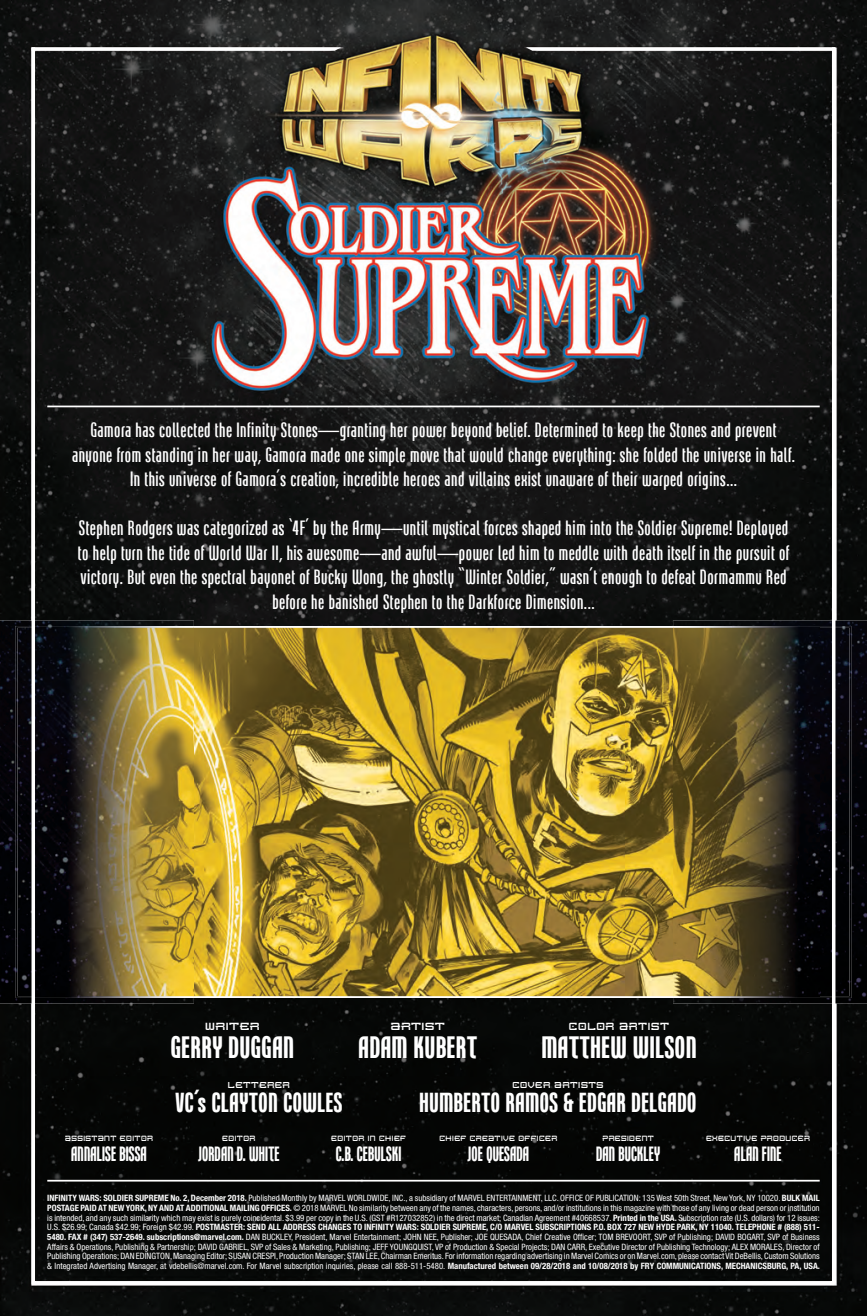
<style>
.page{position:relative;width:867px;height:1316px;background:#fff}
.page>*{position:absolute;margin:0;border:0;box-sizing:border-box;transform-origin:0 0}
.t1{font:700 31.5px "Freytag Com";letter-spacing:.025em;color:#fff}
.t2{font:700 28px "Freytag Com";letter-spacing:.025em;color:#fff}
.t3{font:21px/24.5px "Freytag Com";letter-spacing:.025em;color:#fff;text-align:center}
.t4{font:700 21px "Freytag Com";letter-spacing:.01em;color:#fff;scale:.9 1}
.t5{font:10.5px "Spacera Com";letter-spacing:.05em;color:#fff}
.t6{font:10.5px "Spacera Com";letter-spacing:.075em;color:#fff;scale:.9 1}
.t7{font:condensed 8.75px/9.6px "Helvetica Neue LT Pro";color:#fff;text-align:justify}
.t8{font:8.75px "Spacera Com";letter-spacing:.075em;color:#fff;scale:.9 1}
.t9{font:7.7px "Spacera Com";letter-spacing:.075em;color:#fff;scale:.82 1}
.s1{font-weight:700}
</style>
<div class="page">
<img style="left:0;top:0;width:866px;height:1315px">
<hr style="left:47px;top:1179px;width:772px;height:2px;background:#fff">
<svg style="left:194px;top:626px;width:479px;height:371px"></svg>
<img style="left:673px;top:620px;width:193px;height:383px">
<img style="left:673px;top:626px;width:177px;height:371px">
<img style="left:0;top:620px;width:194px;height:383px">
<img style="left:16px;top:626px;width:178px;height:371px">
<svg style="left:526px;top:47px;width:309px;height:4px"></svg>
<svg style="left:32px;top:47px;width:309px;height:4px"></svg>
<hr style="left:47px;top:405px;width:772px;height:2px;background:#fff">
<p class="t3" style="left:72px;top:417px;width:724px">Gamora has collected the Infinity Stones—granting her power beyond belief. Determined to keep the Stones and prevent anyone from standing in her way, Gamora made one simple move that would change everything: she folded the universe in half.<br>In this universe of Gamora’s creation, incredible heroes and villains exist unaware of their warped origins...</p>
<p class="t3" style="left:78px;top:515px;width:712px">Stephen Rodgers was categorized as ‘4F’ by the Army—until mystical forces shaped him into the Soldier Supreme! Deployed to help turn the tide of World War II, his awesome—and awful—power led him to meddle with death itself in the pursuit of victory. But even the spectral bayonet of Bucky Wong, the ghostly “Winter Soldier,” wasn’t enough to defeat Dormammu Red before he banished Stephen to the Darkforce Dimension...</p>
<p class="t5" style="left:205px;top:1020px;width:56px">WRITER</p>
<h1 class="t1" style="left:171px;top:1029px;width:125px">GERRY DUGGAN</h1>
<p class="t8" style="left:228px;top:1079px;width:70px">LETTERER</p>
<h2 class="t2" style="left:175px;top:1087px;width:168px">VC’s CLAYTON COWLES</h2>
<p class="t5" style="left:390px;top:1020px;width:55px">ARTIST</p>
<h1 class="t1" style="left:358px;top:1029px;width:120px">ADAM KUBERT</h1>
<p class="t6" style="left:568px;top:1020px;width:113px">COLOR ARTIST</p>
<h1 class="t1" style="left:541px;top:1029px;width:156px">MATTHEW WILSON</h1>
<p class="t8" style="left:512px;top:1079px;width:103px">COVER ARTISTS</p>
<h2 class="t2" style="left:419px;top:1087px;width:278px">HUMBERTO RAMOS &amp; EDGAR DELGADO</h2>
<p class="t9" style="left:705px;top:1134px;width:128px">EXECUTIVE PRODUCER</p>
<h3 class="t4" style="left:734px;top:1141px;width:54px">ALAN FINE</h3>
<p class="t7" style="left:47px;top:1192px;width:774px"><span class="s1">INFINITY WARS: SOLDIER SUPREME No. 2, December 2018.</span> Published Monthly by MARVEL WORLDWIDE, INC., a subsidiary of MARVEL ENTERTAINMENT, LLC. OFFICE OF PUBLICATION: 135 West 50th Street, New York, NY 10020. <span class="s1">BULK MAIL POSTAGE PAID AT NEW YORK, NY AND AT ADDITIONAL MAILING OFFICES.</span> © 2018 MARVEL No similarity between any of the names, characters, persons, and/or institutions in this magazine with those of any living or dead person or institution is intended, and any such similarity which may exist is purely coincidental. $3.99 per copy in the U.S. (GST #R127032852) in the direct market; Canadian Agreement #40668537. <span class="s1">Printed in the USA.</span> Subscription rate (U.S. dollars) for 12 issues:<br>U.S. $26.99; Canada $42.99; Foreign $42.99. <span class="s1">POSTMASTER: SEND ALL ADDRESS CHANGES TO INFINITY WARS: SOLDIER SUPREME, C/O MARVEL SUBSCRIPTIONS P.O. BOX 727 NEW HYDE PARK, NY 11040. TELEPHONE # (888) 511- 5480. FAX # (347) 537-2649. subscriptions@marvel.com.</span> DAN BUCKLEY, President, Marvel Entertainment; JOHN NEE, Publisher; JOE QUESADA, Chief Creative Officer; TOM BREVOORT, SVP of Publishing; DAVID BOGART, SVP of Business Affairs &amp; Operations, Publishing &amp; Partnership; DAVID GABRIEL, SVP of Sales &amp; Marketing, Publishing; JEFF YOUNGQUIST, VP of Production &amp; Special Projects; DAN CARR, Executive Director of Publishing Technology; ALEX MORALES, Director of Publishing Operations; DAN EDINGTON, Managing Editor; SUSAN CRESPI, Production Manager; STAN LEE, Chairman Emeritus. For information regarding advertising in Marvel Comics or on Marvel.com, please contact Vit DeBellis, Custom Solutions &amp; Integrated Advertising Manager, at vdebellis@marvel.com. For Marvel subscription inquiries, please call 888-511-5480. <span class="s1">Manufactured between 09/28/2018 and 10/08/2018 by FRY COMMUNICATIONS, MECHANICSBURG, PA, USA.</span></p>
<p class="t9" style="left:65px;top:1134px;width:109px">ASSISTANT EDITOR</p>
<h3 class="t4" style="left:71px;top:1141px;width:85px">ANNALISE BISSA</h3>
<p class="t9" style="left:222px;top:1134px;width:42px">EDITOR</p>
<h3 class="t4" style="left:198px;top:1141px;width:92px">JORDAN D. WHITE</h3>
<p class="t9" style="left:331px;top:1134px;width:93px">EDITOR IN CHIEF</p>
<h3 class="t4" style="left:336px;top:1141px;width:74px">C.B. CEBULSKI</h3>
<p class="t9" style="left:439px;top:1134px;width:145px">CHIEF CREATIVE OFFICER</p>
<h3 class="t4" style="left:467px;top:1141px;width:70px">JOE QUESADA</h3>
<p class="t9" style="left:602px;top:1134px;width:64px">PRESIDENT</p>
<h3 class="t4" style="left:596px;top:1141px;width:73px">DAN BUCKLEY</h3>
</div>
